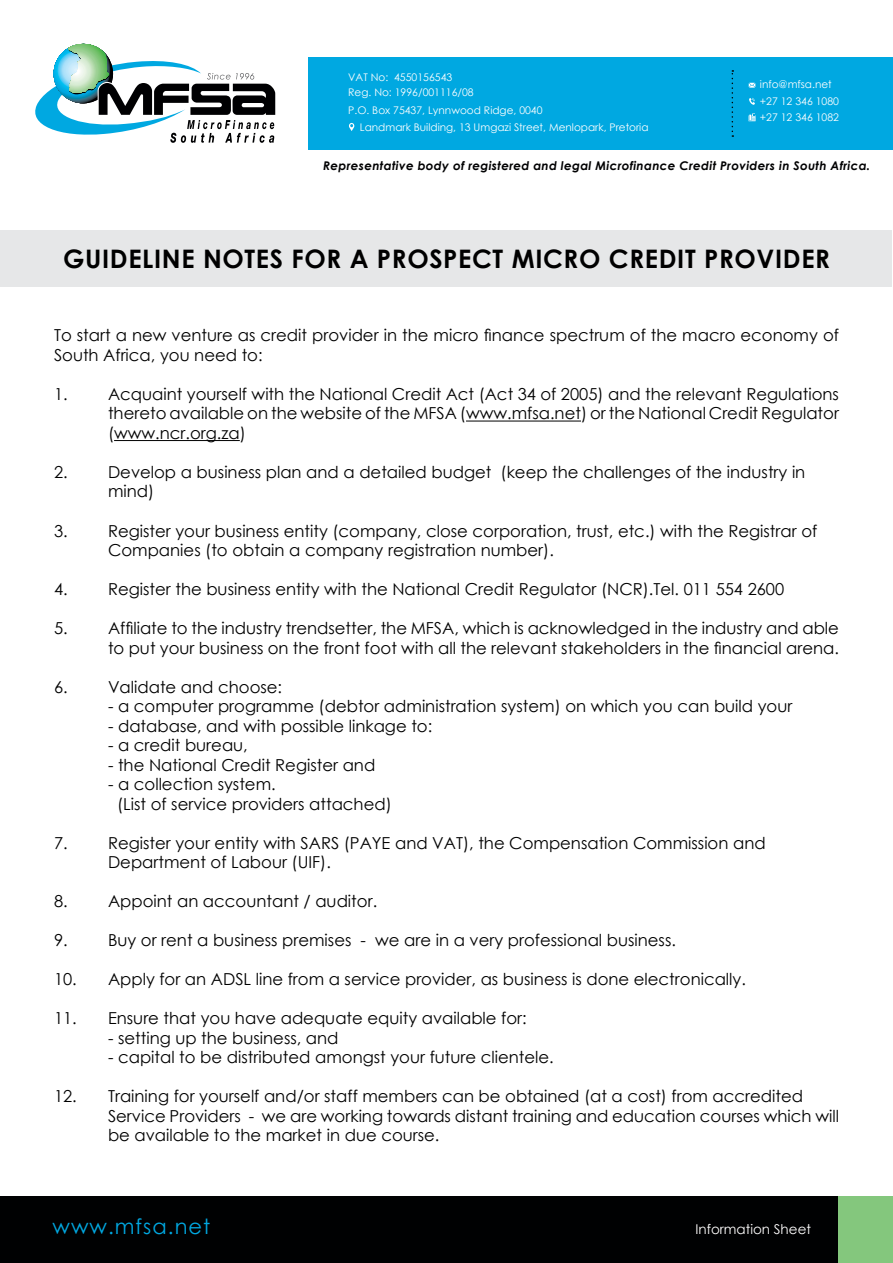
<style>
.page{position:relative;width:893px;height:1263px;background:#fff}
.page>*{position:absolute;margin:0;border:0;box-sizing:border-box;transform-origin:0 0}
.t1{font:700 25.5px "Century Gothic";letter-spacing:.025em;color:#000}
.t2{font:21px "Century Gothic";letter-spacing:.05em;color:#00a8e1}
.t3{font:16.5px/19.5px "Century Gothic";color:#000}
.t4{font:13.5px "Century Gothic";color:#fff}
.t5{font:italic 700 12px "Century Gothic";letter-spacing:.025em;color:#000102}
.t6{font:10.5px/16.5px "Century Gothic";color:#fff}
</style>
<div class="page">
<hr style="left:466px;top:421px;width:115px;height:1px;background:#000">
<hr style="left:114px;top:440px;width:126px;height:1px;background:#000">
<div style="left:1px;top:230px;width:891px;height:56px;background:#e6e7e8"></div>
<svg style="left:35px;top:44px;width:241px;height:99px"></svg>
<div style="left:0;top:1196px;width:893px;height:67px;background:#000102"></div>
<div style="left:839px;top:1196px;width:54px;height:67px;background:#84c77d"></div>
<div style="left:308px;top:58px;width:585px;height:92px;background:#00a8e1"></div>
<svg style="left:749px;top:113px;width:6px;height:8px"></svg>
<svg style="left:749px;top:98px;width:6px;height:7px"></svg>
<svg style="left:749px;top:83px;width:6px;height:5px"></svg>
<svg style="left:349px;top:123px;width:5px;height:8px"></svg>
<svg style="left:732px;top:70px;width:1px;height:67px"></svg>
<p class="t6" style="left:348px;top:69px;width:127px;line-height:15px">VAT No: 4550156543<br>Reg. No: 1996/001116/08</p>
<p class="t6" style="left:360px;top:102px;width:290px;text-indent:-12px">P.O. Box 75437, Lynnwood Ridge, 0040<br>Landmark Building, 13 Umgazi Street, Menlopark, Pretoria</p>
<p class="t6" style="left:760px;top:76px;width:81px">info@mfsa.net +27 12 346 1080 +27 12 346 1082</p>
<p class="t5" style="left:323px;top:156px;width:549px">Representative body of registered and legal Microfinance Credit Providers in South Africa.</p>
<h1 class="t1" style="left:63px;top:239px;width:768px">GUIDELINE NOTES FOR A PROSPECT MICRO CREDIT PROVIDER</h1>
<p class="t3" style="left:54px;top:325px;width:786px">To start a new venture as credit provider in the micro finance spectrum of the macro economy of<br>South Africa, you need to:</p>
<p class="t3" style="left:54px;top:384px;width:15px">1.</p>
<p class="t3" style="left:108px;top:384px;width:732px;text-align:justify">Acquaint yourself with the National Credit Act (Act 34 of 2005) and the relevant Regulations thereto available on the website of the MFSA (www.mfsa.net) or the National Credit Regulator (www.ncr.org.za)</p>
<p class="t3" style="left:54px;top:462px;width:15px">2.</p>
<p class="t3" style="left:108px;top:462px;width:699px">Develop a business plan and a detailed budget (keep the challenges of the industry in mind)</p>
<p class="t3" style="left:54px;top:520px;width:15px">3.</p>
<p class="t3" style="left:108px;top:520px;width:711px">Register your business entity (company, close corporation, trust, etc.) with the Registrar of<br>Companies (to obtain a company registration number).</p>
<p class="t3" style="left:54px;top:579px;width:15px">4.</p>
<p class="t3" style="left:108px;top:579px;width:678px">Register the business entity with the National Credit Regulator (NCR).Tel. 011 554 2600</p>
<p class="t3" style="left:54px;top:618px;width:15px">5.</p>
<p class="t3" style="left:108px;top:618px;width:732px">Affiliate to the industry trendsetter, the MFSA, which is acknowledged in the industry and able to put your business on the front foot with all the relevant stakeholders in the financial arena.</p>
<p class="t3" style="left:54px;top:676px;width:15px">6.</p>
<p class="t3" style="left:108px;top:676px;width:176px">Validate and choose:</p>
<p class="t3" style="left:108px;top:696px;width:686px">- a computer programme (debtor administration system) on which you can build your</p>
<p class="t3" style="left:108px;top:716px;width:326px">- database, and with possible linkage to:</p>
<p class="t3" style="left:108px;top:735px;width:141px">- a credit bureau,</p>
<p class="t3" style="left:108px;top:755px;width:269px">- the National Credit Register and</p>
<p class="t3" style="left:117px;top:774px;width:276px;text-indent:-9px">- a collection system.<br>(List of service providers attached)</p>
<p class="t3" style="left:54px;top:833px;width:15px">7.</p>
<p class="t3" style="left:108px;top:833px;width:659px">Register your entity with SARS (PAYE and VAT), the Compensation Commission and<br>Department of Labour (UIF).</p>
<p class="t3" style="left:54px;top:891px;width:15px">8.</p>
<p class="t3" style="left:108px;top:891px;width:271px">Appoint an accountant / auditor.</p>
<p class="t3" style="left:54px;top:930px;width:15px">9.</p>
<p class="t3" style="left:108px;top:930px;width:569px">Buy or rent a business premises - we are in a very professional business.</p>
<p class="t3" style="left:54px;top:969px;width:693px">10. Apply for an ADSL line from a service provider, as business is done electronically.</p>
<p class="t3" style="left:54px;top:1008px;width:474px">11. Ensure that you have adequate equity available for:</p>
<p class="t3" style="left:108px;top:1028px;width:232px">- setting up the business, and</p>
<p class="t3" style="left:108px;top:1047px;width:447px">- capital to be distributed amongst your future clientele.</p>
<p class="t3" style="left:108px;top:1086px;width:732px;text-indent:-54px">12. Training for yourself and/or staff members can be obtained (at a cost) from accredited<br>Service Providers - we are working towards distant training and education courses which will be available to the market in due course.</p>
<p class="t2" style="left:52px;top:1212px;width:159px">www.mfsa.net</p>
<p class="t4" style="left:695px;top:1220px;width:117px">Information Sheet</p>
</div>
